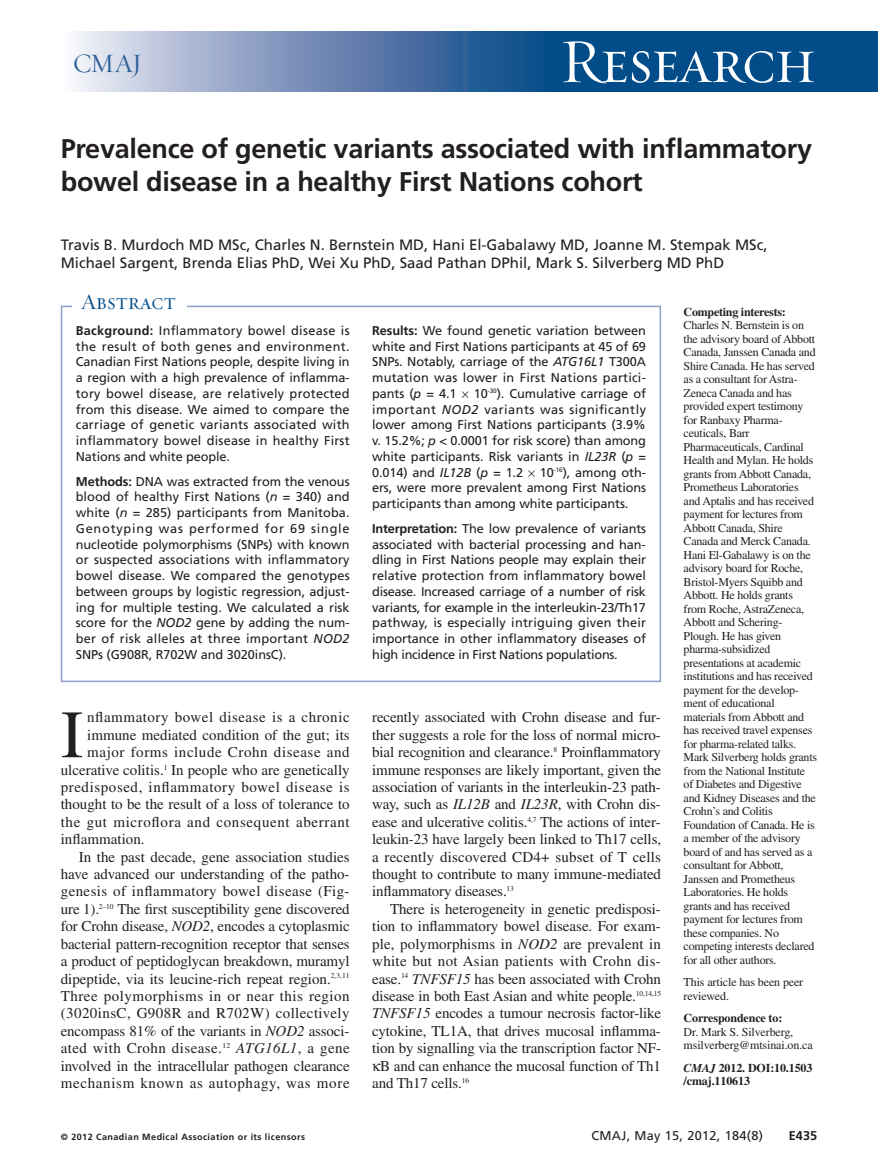
<style>
.page{position:relative;width:878px;height:1175px;background:#fff}
.page>*{position:absolute;margin:0;border:0;box-sizing:border-box;transform-origin:0 0}
.t1{font:67.5px "Times LT Std";color:#231f20}
.t2{font:63px "Requiem Display HTF Small Caps";letter-spacing:-.03em;color:#fff}
.t3{font:700 27px/33px "Frutiger LT Std";letter-spacing:-.01em;color:#231f20}
.t4{font:27px "Requiem Display HTF Roman";color:#2c6199}
.t5{font:22.5px "Requiem Display HTF Small Caps";color:#014c89}
.t6{font:15px/17.4px "Times LT Std";letter-spacing:-.005em;color:#231f20;text-align:justify}
.t7{font:15px/18px "Frutiger LT Std";color:#231f20}
.t8{font:15px "Times LT Std";letter-spacing:.03em;color:#231f20}
.t9{font:15px "Times LT Std";letter-spacing:.04em;color:#231f20}
.t10{font:15px "Times LT Std";letter-spacing:.045em;color:#231f20}
.t11{font:15px "Times LT Std";letter-spacing:.035em;color:#231f20}
.t12{font:15px "Times LT Std";letter-spacing:.025em;color:#231f20}
.t13{font:15px "Times LT Std";letter-spacing:.02em;color:#231f20}
.t14{font:12.75px/15.8px "Frutiger LT Std";letter-spacing:-.005em;color:#231f20;text-align:justify}
.t15{font:12.75px "Frutiger LT Std";letter-spacing:.025em;color:#231f20}
.t16{font:700 12.75px "Frutiger LT Std";color:#231f20}
.t17{font:12px/13.5px "Times LT Std";letter-spacing:-.02em;color:#231f20}
.t18{font:700 12px/13.5px "Times LT Std";letter-spacing:-.01em;color:#231f20}
.t19{font:700 9px "Frutiger LT Std";letter-spacing:.05em;color:#231f20}
.s1{font-style:italic}
.s2{font-weight:700}
</style>
<div class="page">
<div style="left:542px;top:32px;width:336px;height:60px;background:#014c89"></div>
<svg style="left:75px;top:32px;width:467px;height:60px;background:#7893ba"></svg>
<div style="left:61px;top:306px;width:600px;height:376px;border:2px solid #8e9fc4"></div>
<div style="left:72px;top:291px;width:115px;height:29px;background:#fff"></div>
<h3 class="t4" style="left:73px;top:47px;width:71px">CMAJ</h3>
<h2 class="t2" style="left:559px;top:23px;width:258px">Research</h2>
<h3 class="t3" style="left:61px;top:134px;width:752px">Prevalence of genetic variants associated with inflammatory bowel disease in a healthy First Nations cohort</h3>
<p class="t7" style="left:61px;top:237px;width:708px">Travis B. Murdoch MD MSc, Charles N. Bernstein MD, Hani El-Gabalawy MD, Joanne M. Stempak MSc,<br>Michael Sargent, Brenda Elias PhD, Wei Xu PhD, Saad Pathan DPhil, Mark S. Silverberg MD PhD</p>
<p class="t18" style="left:683px;top:306px;width:104px">Competing interests:</p>
<p class="t17" style="left:683px;top:319px;width:135px">Charles N. Bernstein is on the advisory board of Abbott<br>Canada, Janssen Canada and<br>Shire Canada. He has served as a consultant for Astra-<br>Zeneca Canada and has provided expert testimony for Ranbaxy Pharma&shy;ceuticals, Barr<br>Pharmaceuticals, Cardinal<br>Health and Mylan. He holds grants from Abbott Canada,<br>Prometheus Laboratories and Aptalis and has received payment for lectures from<br>Abbott Canada, Shire<br>Canada and Merck Canada.<br>Hani El-Gabalawy is on the advisory board for Roche,<br>Bristol-Myers Squibb and<br>Abbott. He holds grants from Roche, AstraZeneca,<br>Abbott and Schering-<br>Plough. He has given pharma-subsidized presentations at academic institutions and has received payment for the develop&shy;ment of educational materials from Abbott and has received travel expenses for pharma-related talks.<br>Mark Silverberg holds grants from the National Institute of Diabetes and Digestive and Kidney Diseases and the<br>Crohn’s and Colitis<br>Foundation of Canada. He is a member of the advisory board of and has served as a consultant for Abbott,<br>Janssen and Prometheus<br>Laboratories. He holds grants and has received payment for lectures from these companies. No competing interests declared for all other authors.</p>
<p class="t17" style="left:683px;top:976px;width:121px">This article has been peer reviewed.</p>
<p class="t18" style="left:683px;top:1012px;width:100px">Correspondence to:</p>
<p class="t17" style="left:683px;top:1026px;width:131px">Dr. Mark S. Silverberg, msilverberg@mtsinai.on.ca</p>
<p class="t18" style="left:683px;top:1062px;width:130px"><span class="s1">CMAJ</span> 2012. DOI:10.1503 /cmaj.110613</p>
<h3 class="t5" style="left:81px;top:288px;width:96px">Abstract</h3>
<p class="t14" style="left:372px;top:323px;width:275px"><span class="s2">Results:</span> We found genetic variation between white and First Nations participants at 45 of 69<br>SNPs. Notably, carriage of the <span class="s1">ATG16L1</span> T300A mutation was lower in First Nations partici&shy;pants (<span class="s1">p</span> = 4.1</p>
<p class="t14" style="left:76px;top:323px;width:275px"><span class="s2">Background:</span> Inflammatory bowel disease is the result of both genes and environment.<br>Canadian First Nations people, despite living in a region with a high prevalence of inflamma&shy;tory bowel disease, are relatively protected from this disease. We aimed to compare the carriage of genetic variants associated with inflammatory bowel disease in healthy First Nations and white people.</p>
<p class="t14" style="left:76px;top:474px;width:275px"><span class="s2">Methods:</span> DNA was extracted from the venous blood of healthy First Nations (<span class="s1">n</span> = 340) and white (<span class="s1">n</span> = 285) participants from Manitoba.<br>Genotyping was performed for 69 single nucleotide polymorphisms (SNPs) with known or suspected associations with inflammatory bowel disease. We compared the genotypes between groups by logistic regression, adjust&shy;ing for multiple testing. We calculated a risk score for the <span class="s1">NOD2</span> gene by adding the num&shy;ber of risk alleles at three important <span class="s1">NOD2<br></span>SNPs (G908R, R702W and 3020insC).</p>
<p class="t14" style="left:372px;top:386px;width:275px;text-indent:102px">10<sup>-30</sup>). Cumulative carriage of important <span class="s1">NOD2</span> variants was significantly lower among First Nations participants (3.9% v. 15.2%; <span class="s1">p</span> &lt; 0.0001 for risk score) than among white participants. Risk variants in <span class="s1">IL23R</span> (<span class="s1">p</span> = 0.014) and <span class="s1">IL12B</span> (<span class="s1">p =</span> 1.2</p>
<p class="t14" style="left:372px;top:465px;width:275px;text-indent:168px">10<sup>-16</sup>), among oth&shy;ers, were more prevalent among First Nations participants than among white participants.</p>
<p class="t14" style="left:372px;top:521px;width:275px"><span class="s2">Interpretation:</span> The low prevalence of variants associated with bacterial processing and han&shy;dling in First Nations people may explain their relative protection from inflammatory bowel disease. Increased carriage of a number of risk variants, for example in the interleukin-23/Th17 pathway, is especially intriguing given their importance in other inflammatory diseases of high incidence in First Nations populations.</p>
<p class="t6" style="left:372px;top:710px;width:290px">recently associated with Crohn disease and fur&shy;ther suggests a role for the loss of normal micro&shy;bial recognition and clearance.<sup>8</sup> Proinflammatory immune responses are likely important, given the association of variants in the interleukin-23 path&shy;way, such as <span class="s1">IL12B</span> and <span class="s1">IL23R</span>, with Crohn dis&shy;ease and ulcerative colitis.<sup>4,7</sup> The actions of inter&shy;leukin-23 have largely been linked to Th17 cells, a recently discovered CD4+ subset of T cells thought to contribute to many immune-mediated inflammatory diseases.<sup>13</sup></p>
<p class="t6" style="left:390px;top:901px;width:272px">There is heterogeneity in genetic predisposi-</p>
<p class="t6" style="left:372px;top:919px;width:290px">tion to inflammatory bowel disease. For exam-</p>
<p class="t6" style="left:372px;top:936px;width:290px">ple, polymorphisms in <span class="s1">NOD2</span> are prevalent in</p>
<p class="t13" style="left:372px;top:955px;width:290px">white but not Asian patients with Crohn dis-</p>
<p class="t6" style="left:372px;top:971px;width:290px">ease.<sup>14</sup> <span class="s1">TNFSF15</span> has been associated with Crohn</p>
<p class="t6" style="left:372px;top:988px;width:290px">disease in both East Asian and white people.<sup>10,14,15</sup></p>
<p class="t6" style="left:372px;top:1006px;width:290px"><span class="s1">TNFSF15</span> encodes a tumour necrosis factor-like</p>
<p class="t6" style="left:372px;top:1023px;width:290px">cytokine, TL1A, that drives mucosal inflamma-</p>
<p class="t6" style="left:372px;top:1041px;width:290px">tion by signalling via the transcription factor NF-</p>
<p class="t6" style="left:380px;top:1058px;width:282px">B and can enhance the mucosal function of Th1</p>
<p class="t6" style="left:372px;top:1075px;width:98px">and Th17 cells.<sup>16</sup></p>
<h1 class="t1" style="left:61px;top:711px;width:24px">I</h1>
<p class="t11" style="left:87px;top:712px;width:264px">nflammatory bowel disease is a chronic</p>
<p class="t6" style="left:87px;top:727px;width:264px">immune mediated condition of the gut; its</p>
<p class="t9" style="left:87px;top:747px;width:264px">major forms include Crohn disease and</p>
<p class="t6" style="left:61px;top:762px;width:290px">ulcerative colitis.<sup>1</sup> In people who are genetically</p>
<p class="t9" style="left:61px;top:781px;width:290px">predisposed, inflammatory bowel disease is</p>
<p class="t6" style="left:61px;top:797px;width:290px">thought to be the result of a loss of tolerance to</p>
<p class="t10" style="left:61px;top:816px;width:290px">the gut microflora and consequent aberrant</p>
<p class="t6" style="left:61px;top:832px;width:85px">inflammation.</p>
<p class="t6" style="left:79px;top:849px;width:272px">In the past decade, gene association studies</p>
<p class="t6" style="left:61px;top:867px;width:290px">have advanced our understanding of the patho-</p>
<p class="t12" style="left:61px;top:886px;width:290px">genesis of inflammatory bowel disease (Fig-</p>
<p class="t6" style="left:61px;top:901px;width:290px">ure 1).<sup>2–10</sup> The first susceptibility gene discovered</p>
<p class="t6" style="left:61px;top:919px;width:290px">for Crohn disease, <span class="s1">NOD2</span>, encodes a cytoplasmic</p>
<p class="t6" style="left:61px;top:936px;width:290px">bacterial pattern-recognition receptor that senses</p>
<p class="t6" style="left:61px;top:954px;width:290px">a product of peptidoglycan breakdown, muramyl</p>
<p class="t6" style="left:61px;top:971px;width:290px">dipeptide, via its leucine-rich repeat region.<sup>2,3,11</sup></p>
<p class="t11" style="left:61px;top:990px;width:290px">Three polymorphisms in or near this region</p>
<p class="t8" style="left:61px;top:1008px;width:290px">(3020insC, G908R and R702W) collectively</p>
<p class="t6" style="left:61px;top:1023px;width:290px">encompass 81% of the variants in <span class="s1">NOD2</span> associ-</p>
<p class="t8" style="left:61px;top:1042px;width:290px">ated with Crohn disease.<sup>12</sup> <span class="s1">ATG16L1</span>, a gene</p>
<p class="t6" style="left:61px;top:1058px;width:290px">involved in the intracellular pathogen clearance</p>
<p class="t10" style="left:61px;top:1077px;width:290px">mechanism known as autophagy, was more</p>
<p class="t19" style="left:61px;top:1132px;width:246px">© 2012 Canadian Medical Association or its licensors</p>
<p class="t15" style="left:591px;top:1130px;width:173px">CMAJ, May 15, 2012, 184(8)</p>
<p class="t16" style="left:788px;top:1130px;width:30px">E435</p>
</div>
